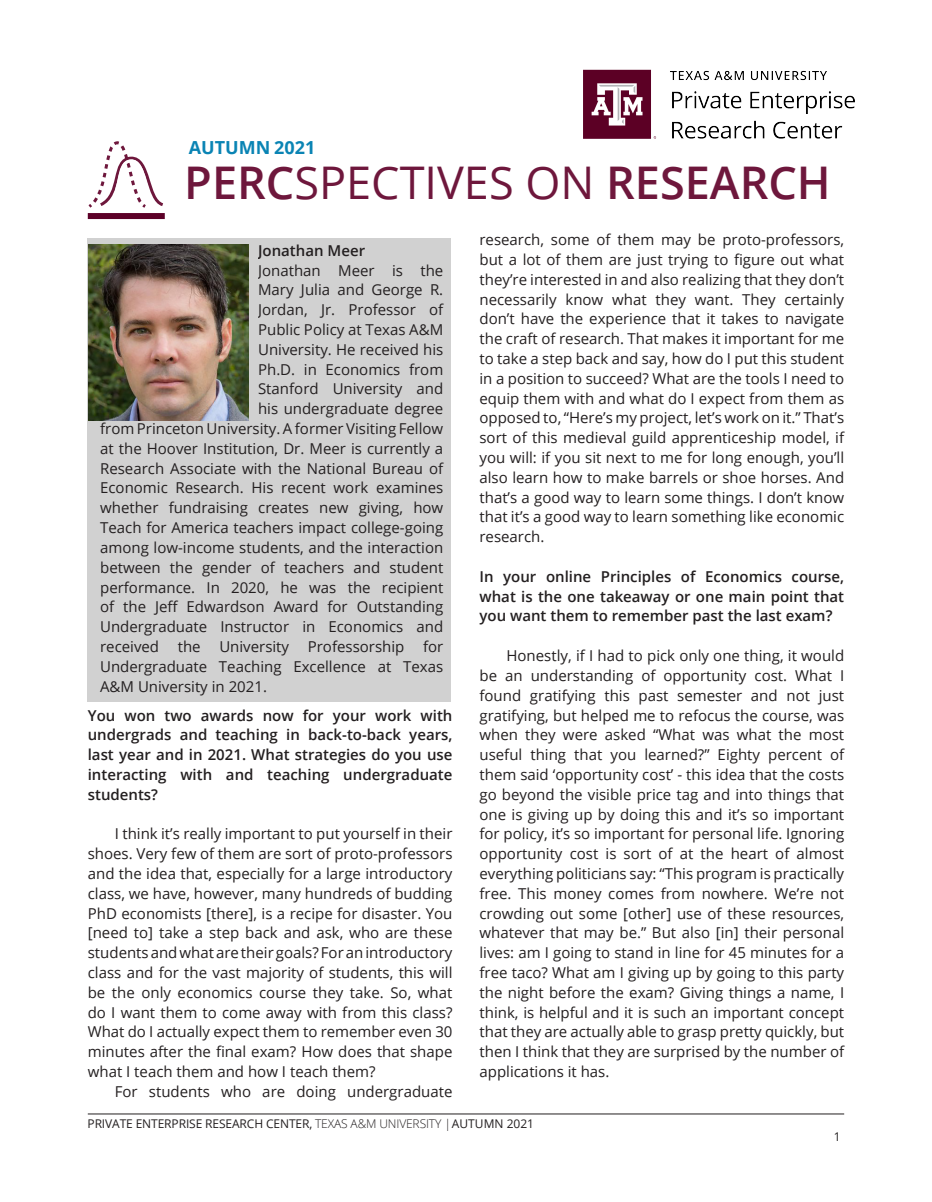
<style>
.page{position:relative;width:932px;height:1202px;background:#fff}
.page>*{position:absolute;margin:0;border:0;box-sizing:border-box;transform-origin:0 0}
.t1{font:600 45px "Open Sans";color:#6e173c}
.t2{font:700 18px "Open Sans";color:#0a84b4}
.t3{font:15px/19.8px "Open Sans";color:#231f20;text-align:justify}
.t4{font:600 15px/19.8px "Open Sans";color:#231f20;text-align:justify}
.t5{font:12px "Open Sans";letter-spacing:-.01em;color:#231f20}
.s1{font-weight:400}
.s2{font-weight:300}
</style>
<div class="page">
<div style="left:88px;top:238px;width:363px;height:463px;background:#d1d1d1"></div>
<div style="left:88px;top:213px;width:77px;height:6px;background:#5c0028"></div>
<hr style="left:88px;top:1113px;width:756px;height:1px;background:#231f20">
<svg style="left:88px;top:141px;width:76px;height:67px"></svg>
<img style="left:584px;top:70px;width:270px;height:69px">
<img style="left:88px;top:244px;width:161px;height:176px">
<p class="t2" style="left:189px;top:135px;width:128px">AUTUMN 2021</p>
<p class="t1" style="left:184px;top:152px;width:648px">PERC<span class="s1">SPECTIVES ON</span> RESEARCH</p>
<p class="t4" style="left:258px;top:240px;width:109px">Jonathan Meer</p>
<p class="t3" style="left:258px;top:260px;width:187px">Jonathan Meer is the</p>
<p class="t3" style="left:258px;top:280px;width:187px">Mary Julia and George R.</p>
<p class="t3" style="left:258px;top:299px;width:187px">Jordan, Jr. Professor of</p>
<p class="t3" style="left:258px;top:319px;width:187px">Public Policy at Texas A&amp;M</p>
<p class="t3" style="left:258px;top:339px;width:187px">University. He received his</p>
<p class="t3" style="left:258px;top:359px;width:187px">Ph.D. in Economics from</p>
<p class="t3" style="left:258px;top:379px;width:187px">Stanford University and</p>
<p class="t3" style="left:258px;top:398px;width:187px">his undergraduate degree</p>
<p class="t3" style="left:100px;top:418px;width:344px">from Princeton University. A former Visiting Fellow</p>
<p class="t3" style="left:100px;top:438px;width:344px">at the Hoover Institution, Dr. Meer is currently a</p>
<p class="t3" style="left:100px;top:458px;width:344px">Research Associate with the National Bureau of</p>
<p class="t3" style="left:100px;top:478px;width:344px">Economic Research. His recent work examines</p>
<p class="t3" style="left:100px;top:497px;width:344px">whether fundraising creates new giving, how</p>
<p class="t3" style="left:100px;top:517px;width:344px">Teach for America teachers impact college-going</p>
<p class="t3" style="left:100px;top:537px;width:344px">among low-income students, and the interaction</p>
<p class="t3" style="left:100px;top:557px;width:344px">between the gender of teachers and student</p>
<p class="t3" style="left:100px;top:577px;width:344px">performance. In 2020, he was the recipient</p>
<p class="t3" style="left:100px;top:596px;width:344px">of the Jeff Edwardson Award for Outstanding</p>
<p class="t3" style="left:100px;top:616px;width:344px">Undergraduate Instructor in Economics and</p>
<p class="t3" style="left:100px;top:636px;width:344px">received the University Professorship for</p>
<p class="t3" style="left:100px;top:656px;width:344px">Undergraduate Teaching Excellence at Texas</p>
<p class="t3" style="left:100px;top:676px;width:168px">A&amp;M University in 2021.</p>
<p class="t4" style="left:88px;top:705px;width:366px">You won two awards now for your work with undergrads and teaching in back-to-back years, last year and in 2021. What strategies do you use interacting with and teaching undergraduate students?</p>
<p class="t3" style="left:88px;top:823px;width:366px;text-indent:27px">I think it’s really important to put yourself in their shoes. Very few of them are sort of proto-professors and the idea that, especially for a large introductory class, we have, however, many hundreds of budding PhD economists [there], is a recipe for disaster. You [need to] take a step back and ask, who are these students and what are their goals? For an introductory class and for the vast majority of students, this will be the only economics course they take. So, what do I want them to come away with from this class?<br>What do I actually expect them to remember even 30 minutes after the final exam? How does that shape what I teach them and how I teach them?</p>
<p class="t3" style="left:115px;top:1081px;width:339px">For students who are doing undergraduate</p>
<p class="t3" style="left:479px;top:229px;width:366px">research, some of them may be proto-professors, but a lot of them are just trying to figure out what they’re interested in and also realizing that they don’t necessarily know what they want. They certainly don’t have the experience that it takes to navigate the craft of research. That makes it important for me to take a step back and say, how do I put this student in a position to succeed? What are the tools I need to equip them with and what do I expect from them as opposed to, “Here’s my project, let’s work on it.” That’s sort of this medieval guild apprenticeship model, if you will: if you sit next to me for long enough, you’ll also learn how to make barrels or shoe horses. And that’s a good way to learn some things. I don’t know that it’s a good way to learn something like economic research.</p>
<p class="t4" style="left:479px;top:566px;width:366px">In your online Principles of Economics course, what is the one takeaway or one main point that you want them to remember past the last exam?</p>
<p class="t3" style="left:479px;top:645px;width:366px;text-indent:27px">Honestly, if I had to pick only one thing, it would be an understanding of opportunity cost. What I found gratifying this past semester and not just gratifying, but helped me to refocus the course, was when they were asked “What was what the most useful thing that you learned?” Eighty percent of them said ‘opportunity cost’ - this idea that the costs go beyond the visible price tag and into things that one is giving up by doing this and it’s so important for policy, it’s so important for personal life. Ignoring opportunity cost is sort of at the heart of almost everything politicians say: “This program is practically free. This money comes from nowhere. We’re not crowding out some [other] use of these resources, whatever that may be.” But also [in] their personal lives: am I going to stand in line for 45 minutes for a free taco? What am I giving up by going to this party the night before the exam? Giving things a name, I think, is helpful and it is such an important concept that they are actually able to grasp pretty quickly, but then I think that they are surprised by the number of applications it has.</p>
<p class="t5" style="left:88px;top:1115px;width:448px">PRIVATE ENTERPRISE RESEARCH CENTER, <span class="s2">TEXAS A&amp;M UNIVERSITY |</span>AUTUMN 2021</p>
<p class="t5" style="left:833px;top:1128px;width:8px">1</p>
</div>
